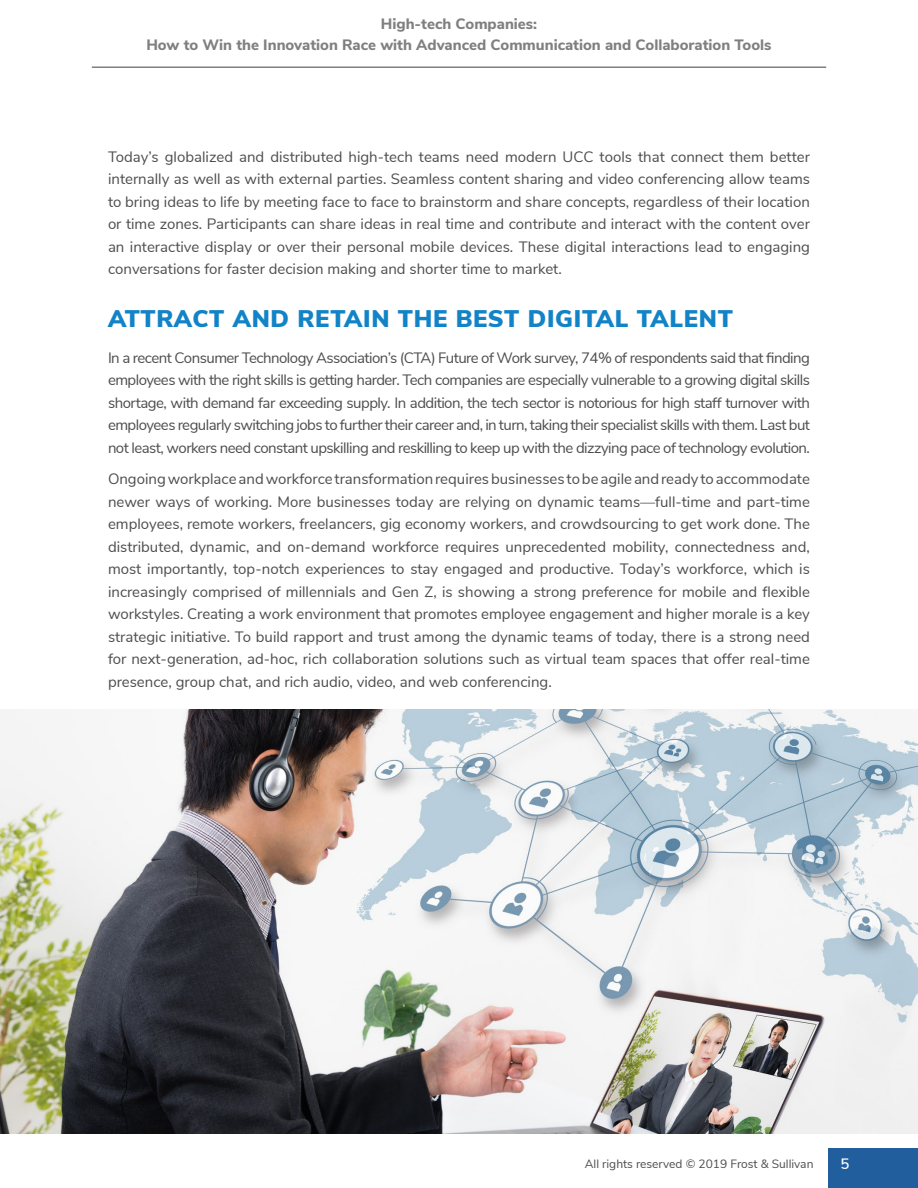
<style>
.page{position:relative;width:918px;height:1188px;background:#fff}
.page>*{position:absolute;margin:0;border:0;box-sizing:border-box;transform-origin:0 0}
.t1{font:900 24px "Nunito Sans";letter-spacing:.03em;color:#1283c6}
.t2{font:15px/22.5px "Nunito Sans";color:#4d4d4f;text-align:justify}
.t3{font:800 15px/21px "Nunito Sans";color:#7f7f7f;text-align:center}
.t4{font:600 15px "Nunito Sans";color:#fff}
.t5{font:12px "Nunito Sans";color:#4d4d4f}
</style>
<div class="page">
<div style="left:828px;top:1148px;width:90px;height:40px;background:#215e9e"></div>
<hr style="left:92px;top:66px;width:734px;height:2px;background:#7f7f7f">
<img style="left:0;top:710px;width:918px;height:424px">
<p class="t3" style="left:146px;top:13px;width:627px">High-tech Companies:<br>How to Win the Innovation Race with Advanced Communication and Collaboration Tools</p>
<p class="t2" style="left:108px;top:144px;width:704px">Today’s globalized and distributed high-tech teams need modern UCC tools that connect them better internally as well as with external parties. Seamless content sharing and video conferencing allow teams to bring ideas to life by meeting face to face to brainstorm and share concepts, regardless of their location or time zones. Participants can share ideas in real time and contribute and interact with the content over an interactive display or over their personal mobile devices. These digital interactions lead to engaging conversations for faster decision making and shorter time to market.</p>
<h1 class="t1" style="left:108px;top:301px;width:626px">ATTRACT AND RETAIN THE BEST DIGITAL TALENT</h1>
<p class="t2" style="left:108px;top:345px;width:704px">In a recent Consumer Technology Association’s (CTA) Future of Work survey, 74% of respondents said that finding employees with the right skills is getting harder. Tech companies are especially vulnerable to a growing digital skills shortage, with demand far exceeding supply. In addition, the tech sector is notorious for high staff turnover with employees regularly switching jobs to further their career and, in turn, taking their specialist skills with them. Last but not least, workers need constant upskilling and reskilling to keep up with the dizzying pace of technology evolution.</p>
<p class="t2" style="left:108px;top:467px;width:704px">Ongoing workplace and workforce transformation requires businesses to be agile and ready to accommodate newer ways of working. More businesses today are relying on dynamic teams—full-time and part-time employees, remote workers, freelancers, gig economy workers, and crowdsourcing to get work done. The distributed, dynamic, and on-demand workforce requires unprecedented mobility, connectedness and, most importantly, top-notch experiences to stay engaged and productive. Today’s workforce, which is increasingly comprised of millennials and Gen Z, is showing a strong preference for mobile and flexible workstyles. Creating a work environment that promotes employee engagement and higher morale is a key strategic initiative. To build rapport and trust among the dynamic teams of today, there is a strong need for next-generation, ad-hoc, rich collaboration solutions such as virtual team spaces that offer real-time presence, group chat, and rich audio, video, and web conferencing.</p>
<p class="t5" style="left:585px;top:1155px;width:230px">All rights reserved © 2019 Frost &amp; Sullivan</p>
<p class="t4" style="left:841px;top:1153px;width:10px">5</p>
</div>
